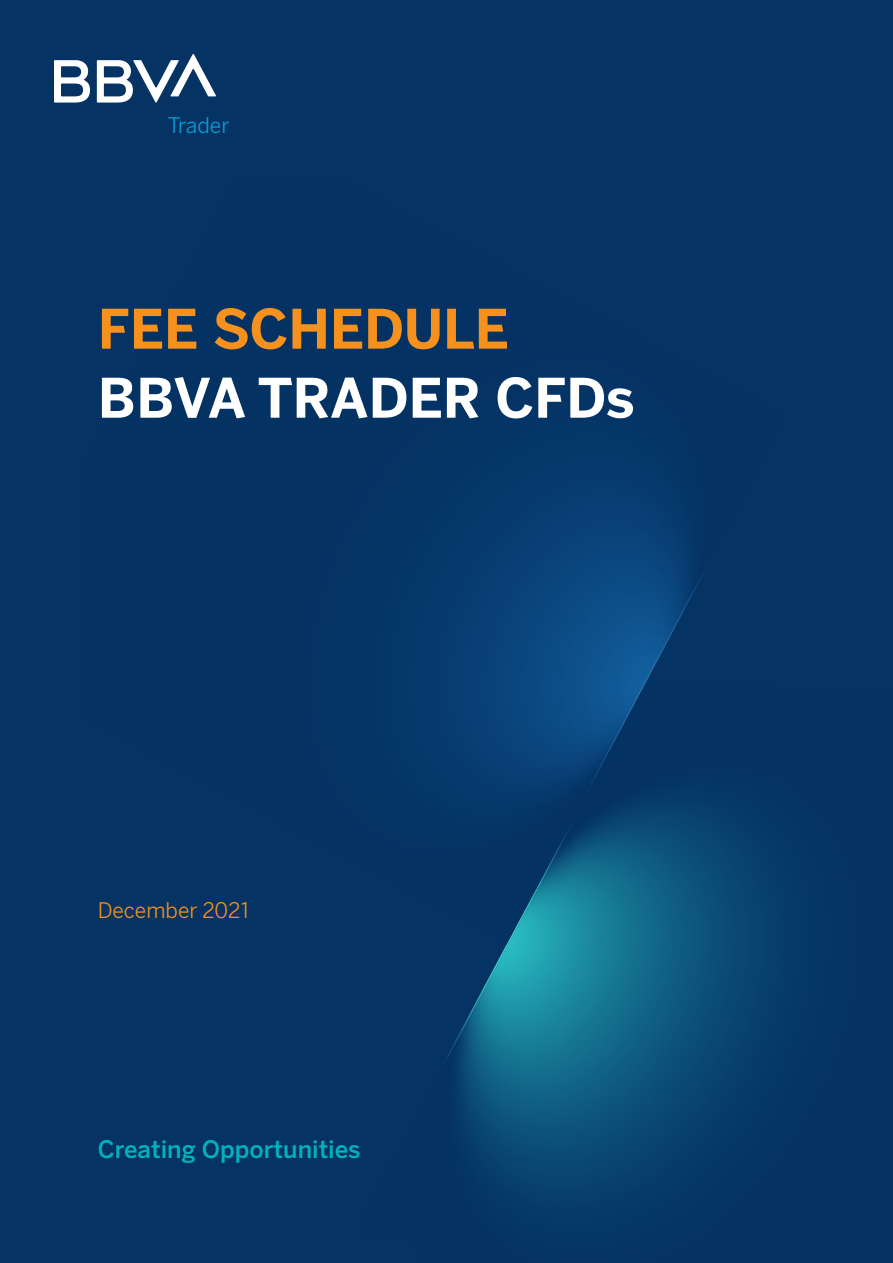
<style>
.page{position:relative;width:893px;height:1263px;background:#053363}
.page>*{position:absolute;margin:0;border:0;box-sizing:border-box;transform-origin:0 0}
.t1{font:700 54px "BBVA Benton Sans";color:#fff}
.t2{font:700 54px "BBVA Benton Sans";color:#f6911e}
.t3{font:500 24px "Benton Sans BBVA";color:#00b2bf}
.t4{font:21px "BBVA Benton Sans";color:#f6911e}
.t5{font:21px "BBVA Benton Sans";color:#089fd6}
</style>
<div class="page">
<img style="left:673px;top:831px;width:107px;height:327px">
<img style="left:571px;top:856px;width:102px;height:346px">
<img style="left:469px;top:1122px;width:102px;height:81px">
<img style="left:446px;top:856px;width:156px;height:266px">
<img style="left:417px;top:479px;width:121px;height:466px">
<img style="left:536px;top:461px;width:52px;height:428px">
<div style="left:586px;top:460px;width:51px;height:42px;background:#073b6f"></div>
<img style="left:637px;top:470px;width:35px;height:32px">
<img style="left:552px;top:502px;width:189px;height:354px">
<svg style="left:54px;top:60px;width:36px;height:43px"></svg>
<svg style="left:97px;top:54px;width:119px;height:49px"></svg>
<p class="t5" style="left:168px;top:113px;width:63px">Trader</p>
<p class="t2" style="left:98px;top:295px;width:413px">FEE SCHEDULE</p>
<p class="t1" style="left:98px;top:364px;width:538px">BBVA TRADER CFDs</p>
<p class="t4" style="left:98px;top:898px;width:153px">December 2021</p>
<p class="t3" style="left:98px;top:1134px;width:264px">Creating Opportunities</p>
</div>
